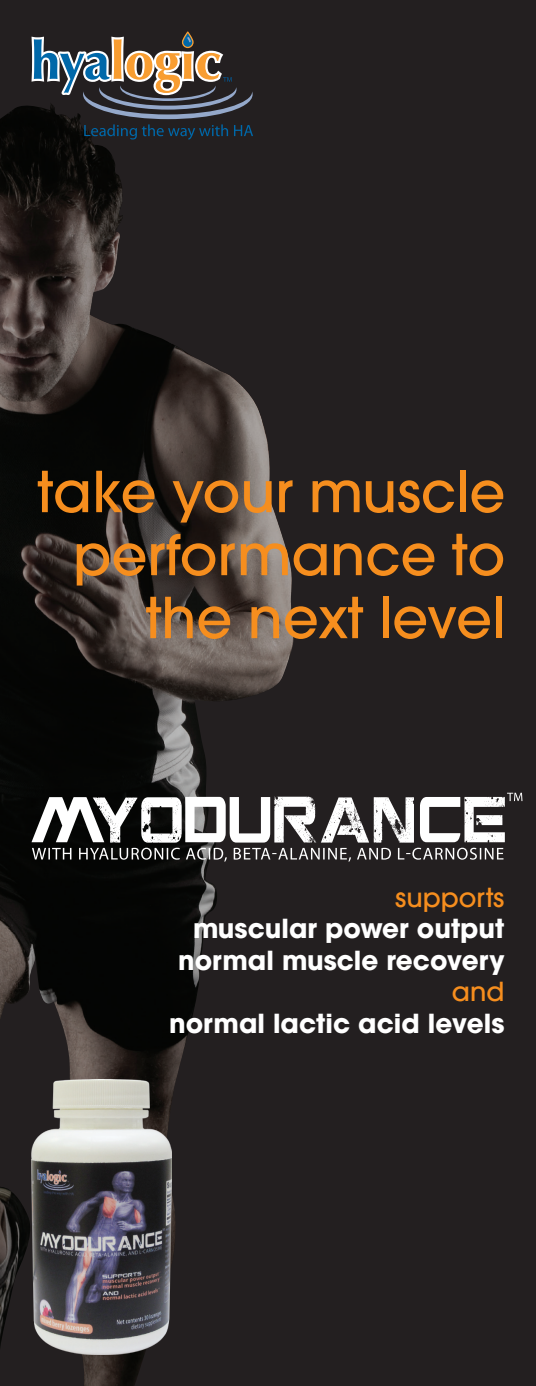
<style>
.page{position:relative;width:536px;height:1386px;background:#231f20}
.page>*{position:absolute;margin:0;border:0;box-sizing:border-box;transform-origin:0 0}
.t1{font:500 56px/63px "Avant Garde LT";color:#f68e1e;text-align:right}
.t2{font:700 26.25px/31.5px "Avant Garde LT";color:#fff;text-align:center}
.t3{font:500 26.25px "Avant Garde LT";color:#f68e1e}
</style>
<div class="page">
<img style="left:0;top:105px;width:293px;height:1281px">
<svg style="left:31px;top:793px;width:491px;height:69px"></svg>
<svg style="left:32px;top:32px;width:221px;height:108px"></svg>
<img style="left:32px;top:1080px;width:139px;height:274px">
<h1 class="t1" style="left:38px;top:460px;width:469px">take your muscle performance to the next level</h1>
<p class="t3" style="left:395px;top:881px;width:111px">supports</p>
<p class="t2" style="left:178px;top:913px;width:328px">muscular power output normal muscle recovery</p>
<p class="t3" style="left:451px;top:975px;width:54px">and</p>
<p class="t2" style="left:169px;top:1007px;width:336px">normal lactic acid levels</p>
</div>
